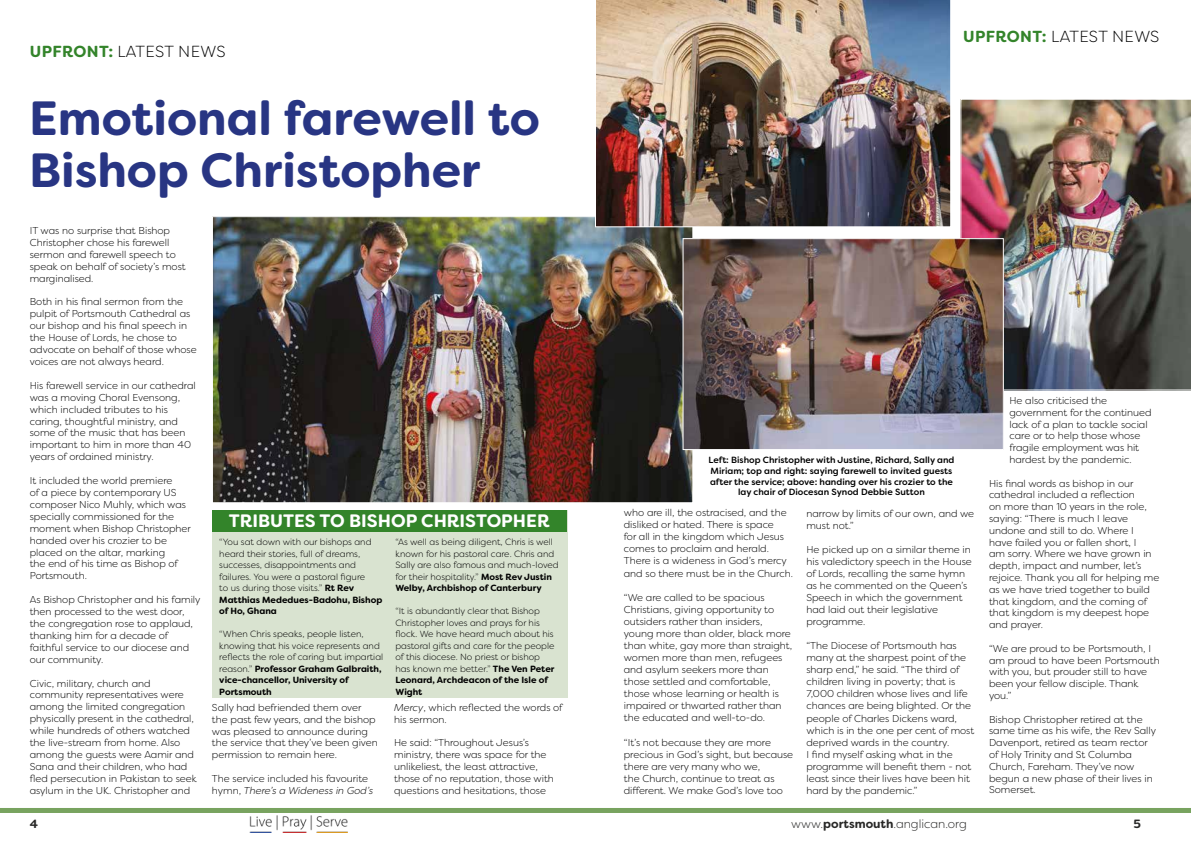
<style>
.page{position:relative;width:1191px;height:842px;background:#fff}
.page>*{position:absolute;margin:0;border:0;box-sizing:border-box;transform-origin:0 0}
.t1{font:700 48px/52px "Filson Soft";color:#283583}
.t2{font:700 18px "Filson Soft";color:#fff}
.t3{font:300 16px "Filson Soft";letter-spacing:.02em;color:#000}
.t4{font:300 12px "Filson Soft";color:#282827}
.t5{font:700 12px "Filson Soft";color:#282827}
.t6{font:300 10px/11.8px "Filson Soft";color:#000}
.t7{font:300 9px/11.5px "Filson Soft";color:#000}
.t8{font:500 9px/10.8px "Filson Soft";color:#000;text-align:center}
.s1{font-weight:700;color:#33842a}
.s2{font-weight:700}
.s3{font-style:italic}
</style>
<div class="page">
<img style="left:249px;top:815px;width:99px;height:18px">
<img style="left:960px;top:99px;width:231px;height:291px">
<div style="left:0;top:808px;width:1191px;height:5px;background:#78a35f"></div>
<img style="left:214px;top:218px;width:477px;height:283px">
<img style="left:684px;top:240px;width:317px;height:208px">
<div style="left:682px;top:238px;width:321px;height:212px;border:1px solid #fff"></div>
<img style="left:595px;top:0;width:356px;height:227px">
<div style="left:212px;top:510px;width:355px;height:188px;background:#d9e3d0"></div>
<div style="left:212px;top:510px;width:354px;height:21px;background:#33842a"></div>
<h3 class="t3" style="left:30px;top:41px;width:197px"><span class="s1">UPFRONT:</span> LATEST NEWS</h3>
<h1 class="t1" style="left:29px;top:92px;width:512px">Emotional farewell to<br>Bishop Christopher</h1>
<p class="t6" style="left:30px;top:224px;width:157px">IT was no surprise that Bishop<br>Christopher chose his farewell sermon and farewell speech to speak on behalf of society’s most marginalised.</p>
<p class="t6" style="left:30px;top:296px;width:168px">Both in his final sermon from the pulpit of Portsmouth Cathedral as our bishop and his final speech in the House of Lords, he chose to advocate on behalf of those whose voices are not always heard.</p>
<p class="t6" style="left:30px;top:379px;width:167px">His farewell service in our cathedral was a moving Choral Evensong, which included tributes to his caring, thoughtful ministry, and some of the music that has been important to him in more than 40 years of ordained ministry.</p>
<p class="t6" style="left:30px;top:474px;width:163px">It included the world premiere<br>of a piece by contemporary US composer Nico Muhly, which was specially commissioned for the moment when Bishop Christopher handed over his crozier to be placed on the altar, marking<br>the end of his time as Bishop of<br>Portsmouth.</p>
<p class="t6" style="left:30px;top:594px;width:172px">As Bishop Christopher and his family then processed to the west door, the congregation rose to applaud, thanking him for a decade of faithful service to our diocese and our community.</p>
<p class="t6" style="left:30px;top:677px;width:169px">Civic, military, church and community representatives were among the limited congregation physically present in the cathedral, while hundreds of others watched the live-stream from home. Also among the guests were Aamir and<br>Sana and their children, who had fled persecution in Pakistan to seek asylum in the UK. Christopher and</p>
<h2 class="t2" style="left:229px;top:509px;width:322px">TRIBUTES TO BISHOP CHRISTOPHER</h2>
<p class="t7" style="left:219px;top:536px;width:164px">“You sat down with our bishops and heard their stories, full of dreams, successes, disappointments and failures. You were a pastoral figure<br>to us during those visits.” <span class="s2">Rt Rev<br>Matthias Mededues-Badohu, Bishop of Ho, Ghana</span></p>
<p class="t7" style="left:219px;top:628px;width:165px">“When Chris speaks, people listen, knowing that his voice represents and reflects the role of caring but impartial reason.” <span class="s2">Professor Graham Galbraith, vice-chancellor, University of Portsmouth</span></p>
<p class="t7" style="left:395px;top:536px;width:165px">“As well as being diligent, Chris is well known for his pastoral care. Chris and Sally are also famous and much-loved for their hospitality.” <span class="s2">Most Rev Justin Welby, Archbishop of Canterbury</span></p>
<p class="t7" style="left:395px;top:605px;width:161px">“It is abundantly clear that Bishop<br>Christopher loves and prays for his flock. We have heard much about his pastoral gifts and care for the people of this diocese. No priest or bishop has known me better.” <span class="s2">The Ven Peter<br>Leonard, Archdeacon of the Isle of<br>Wight</span></p>
<p class="t6" style="left:212px;top:701px;width:167px">Sally had befriended them over the past few years, and the bishop was pleased to announce during the service that they’ve been given permission to remain here.</p>
<p class="t6" style="left:212px;top:772px;width:163px">The service included his favourite hymn, <span class="s3">There’s a Wideness in God’s</span></p>
<p class="t6" style="left:394px;top:701px;width:170px"><span class="s3">Mercy</span>, which reflected the words of his sermon.</p>
<p class="t6" style="left:394px;top:737px;width:161px">He said: “Throughout Jesus’s ministry, there was space for the unlikeliest, the least attractive, those of no reputation, those with questions and hesitations, those</p>
<h3 class="t3" style="left:963px;top:27px;width:198px"><span class="s1">UPFRONT:</span> LATEST NEWS</h3>
<p class="t8" style="left:708px;top:454px;width:247px">Left: Bishop Christopher with Justine, Richard, Sally and Miriam; top and right: saying farewell to invited guests after the service; above: handing over his crozier to the lay chair of Diocesan Synod Debbie Sutton</p>
<p class="t6" style="left:624px;top:506px;width:171px;line-height:12.1px">who are ill, the ostracised, and the disliked or hated. There is space<br>for all in the kingdom which Jesus comes to proclaim and herald.<br>There is a wideness in God’s mercy and so there must be in the Church.</p>
<p class="t6" style="left:624px;top:591px;width:170px;line-height:12.1px">“We are called to be spacious<br>Christians, giving opportunity to outsiders rather than insiders, young more than older, black more than white, gay more than straight, women more than men, refugees and asylum seekers more than those settled and comfortable, those whose learning or health is impaired or thwarted rather than the educated and well-to-do.</p>
<p class="t6" style="left:624px;top:736px;width:171px;line-height:12.1px">“It’s not because they are more precious in God’s sight, but because there are very many who we,<br>the Church, continue to treat as different. We make God’s love too</p>
<p class="t6" style="left:806px;top:507px;width:169px">narrow by limits of our own, and we must not.”</p>
<p class="t6" style="left:806px;top:543px;width:167px">He picked up on a similar theme in his valedictory speech in the House of Lords, recalling the same hymn as he commented on the Queen’s<br>Speech in which the government had laid out their legislative programme.</p>
<p class="t6" style="left:806px;top:640px;width:169px">“The Diocese of Portsmouth has many at the sharpest point of the sharp end,” he said. “The third of children living in poverty; that is<br>7,000 children whose lives and life chances are being blighted. Or the people of Charles Dickens ward, which is in the one per cent of most deprived wards in the country.<br>I find myself asking what in the programme will benefit them - not least since their lives have been hit hard by the pandemic.”</p>
<p class="t6" style="left:1009px;top:395px;width:144px">He also criticised the government for the continued lack of a plan to tackle social care or to help those whose fragile employment was hit hardest by the pandemic.</p>
<p class="t6" style="left:989px;top:477px;width:172px">His final words as bishop in our cathedral included a reflection<br>on more than 10 years in the role, saying: “There is much I leave undone and still to do. Where I have failed you or fallen short, I<br>am sorry. Where we have grown in depth, impact and number, let’s rejoice. Thank you all for helping me as we have tried together to build that kingdom, and the coming of that kingdom is my deepest hope and prayer.</p>
<p class="t6" style="left:989px;top:642px;width:172px">“We are proud to be Portsmouth, I am proud to have been Portsmouth with you, but prouder still to have been your fellow disciple. Thank you.”</p>
<p class="t6" style="left:989px;top:713px;width:168px">Bishop Christopher retired at the same time as his wife, the Rev Sally<br>Davenport, retired as team rector of Holy Trinity and St Columba<br>Church, Fareham. They’ve now begun a new phase of their lives in<br>Somerset.</p>
<p class="t5" style="left:30px;top:816px;width:10px">4</p>
<p class="t4" style="left:791px;top:816px;width:177px">www.<span class="s2">portsmouth</span>.anglican.org</p>
<p class="t5" style="left:1133px;top:816px;width:9px">5</p>
</div>
